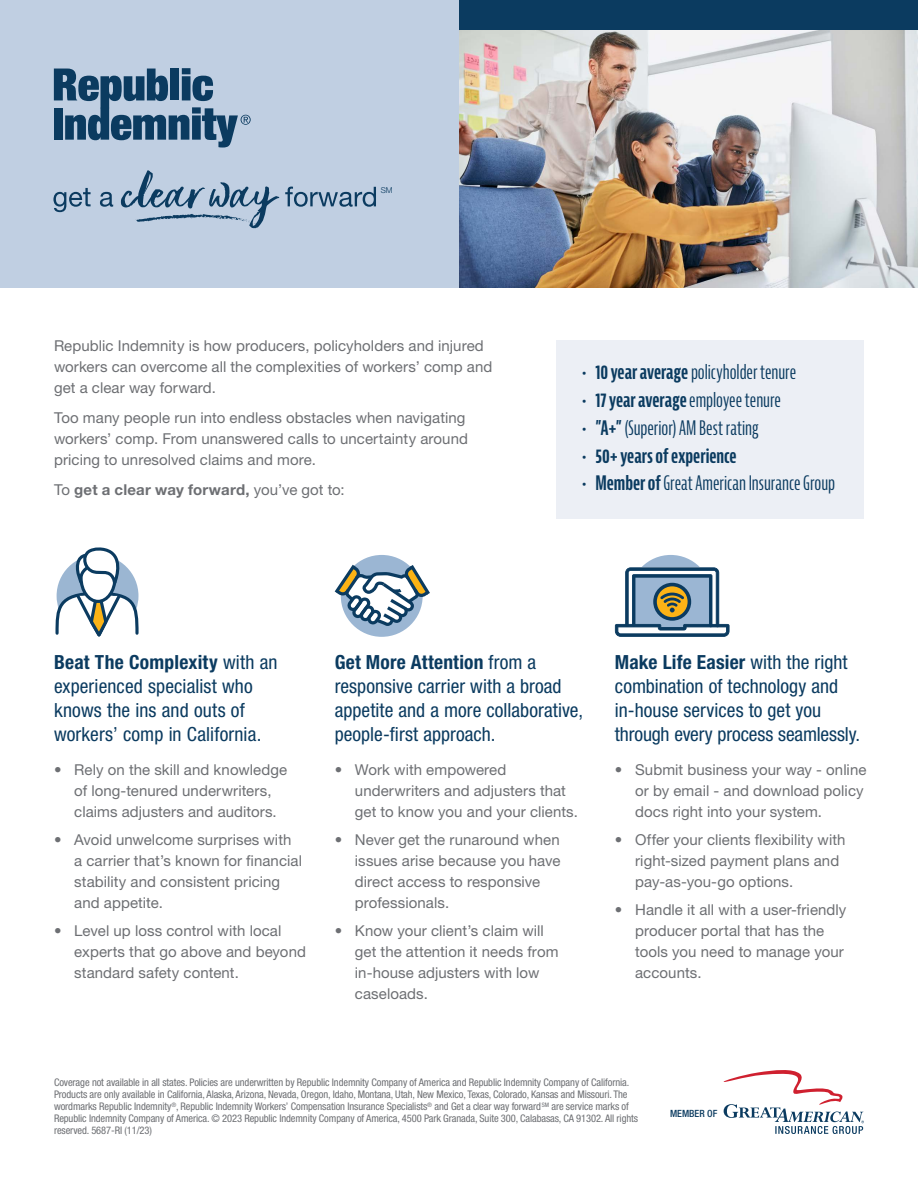
<style>
.page{position:relative;width:918px;height:1188px;background:#fff}
.page>*{position:absolute;margin:0;border:0;box-sizing:border-box;transform-origin:0 0}
.t1{font:condensed 19.5px/24px "Helvetica Neue LT Std";letter-spacing:.005em;color:#0b3b60}
.t2{font:extra-condensed 19.5px "Bernina Sans";color:#0b3b60}
.t3{font:700 extra-condensed 19.5px "Bernina Sans";color:#0b3b60}
.t4{font:15px/21px "Helvetica Neue LT Std";letter-spacing:.005em;color:#6d6f73}
.t5{font:700 15px "Helvetica Neue LT Std";letter-spacing:.015em;color:#6d6f73}
.t6{font:condensed 10.5px/12px "Helvetica Neue LT Std";letter-spacing:-.01em;color:#6d6f73}
.t7{font:500 condensed 9.9px "Helvetica Neue LT Std";color:#0b3b60}
.t8{font:300 8.1px "Helvetica Neue LT Std";color:#0b3b60}
.s1{font-weight:400}
.s2{font-weight:700}
</style>
<div class="page">
<div style="left:0;top:0;width:918px;height:31px;background:#0b3b60"></div>
<div style="left:556px;top:341px;width:308px;height:178px;background:#eceff5"></div>
<img style="left:459px;top:30px;width:459px;height:257px">
<div style="left:0;top:0;width:459px;height:287px;background:#c0cfe2"></div>
<svg style="left:53px;top:188px;width:38px;height:24px"></svg>
<svg style="left:100px;top:192px;width:13px;height:15px"></svg>
<svg style="left:285px;top:187px;width:91px;height:20px"></svg>
<svg style="left:121px;top:170px;width:158px;height:58px"></svg>
<svg style="left:723px;top:1070px;width:141px;height:64px"></svg>
<div style="left:630px;top:555px;width:82px;height:82px;background:#9bb6d3;border-radius:50%"></div>
<div style="left:341px;top:555px;width:82px;height:82px;background:#9bb6d3;border-radius:50%"></div>
<svg style="left:55px;top:547px;width:84px;height:90px"></svg>
<svg style="left:335px;top:565px;width:95px;height:61px"></svg>
<svg style="left:615px;top:567px;width:115px;height:70px"></svg>
<svg style="left:54px;top:68px;width:197px;height:80px"></svg>
<p class="t8" style="left:381px;top:185px;width:13px">SM</p>
<p class="t4" style="left:54px;top:335px;width:440px">Republic Indemnity is how producers, policyholders and injured workers can overcome all the complexities of workers’ comp and get a clear way forward.</p>
<p class="t4" style="left:54px;top:407px;width:415px">Too many people run into endless obstacles when navigating workers’ comp. From unanswered calls to uncertainty around pricing to unresolved claims and more.</p>
<p class="t5" style="left:54px;top:480px;width:292px"><span class="s1">To</span> get a clear way forward, <span class="s1">you’ve got to:</span></p>
<h1 class="t2" style="left:582px;top:361px;width:216px"><span class="s2">• 10 year average</span> policyholder tenure</h1>
<h1 class="t3" style="left:582px;top:389px;width:201px">• 17 year average <span class="s1">employee tenure</span></h1>
<h1 class="t2" style="left:582px;top:417px;width:178px"><span class="s2">• ”A+”</span> (Superior) AM Best rating</h1>
<h1 class="t3" style="left:582px;top:444px;width:156px">• 50+ years of experience</h1>
<h1 class="t2" style="left:582px;top:472px;width:255px"><span class="s2">• Member of</span> Great American Insurance Group</h1>
<h1 class="t1" style="left:54px;top:650px;width:225px"><span class="s2">Beat The Complexity</span> with an experienced specialist who knows the ins and outs of workers’ comp in California.</h1>
<p class="t4" style="left:74px;top:759px;width:214px;text-indent:-20px">• Rely on the skill and knowledge of long-tenured underwriters, claims adjusters and auditors.</p>
<p class="t4" style="left:74px;top:829px;width:229px;text-indent:-20px">• Avoid unwelcome surprises with a carrier that’s known for financial stability and consistent pricing and appetite.</p>
<p class="t4" style="left:74px;top:920px;width:233px;text-indent:-20px">• Level up loss control with local experts that go above and beyond standard safety content.</p>
<h1 class="t1" style="left:335px;top:650px;width:250px"><span class="s2">Get More Attention</span> from a responsive carrier with a broad appetite and a more collaborative, people-first approach.</h1>
<p class="t4" style="left:355px;top:759px;width:225px;text-indent:-20px">• Work with empowered underwriters and adjusters that get to know you and your clients.</p>
<p class="t4" style="left:355px;top:829px;width:207px;text-indent:-20px">• Never get the runaround when issues arise because you have direct access to responsive professionals.</p>
<p class="t4" style="left:355px;top:920px;width:205px;text-indent:-20px">• Know your client’s claim will get the attention it needs from in-house adjusters with low caseloads.</p>
<h1 class="t1" style="left:615px;top:650px;width:247px"><span class="s2">Make Life Easier</span> with the right combination of technology and in-house services to get you through every process seamlessly.</h1>
<p class="t4" style="left:635px;top:759px;width:233px;text-indent:-20px">• Submit business your way - online or by email - and download policy docs right into your system.</p>
<p class="t4" style="left:635px;top:829px;width:212px;text-indent:-20px">• Offer your clients flexibility with right-sized payment plans and pay-as-you-go options.</p>
<p class="t4" style="left:635px;top:899px;width:213px;text-indent:-20px">• Handle it all with a user-friendly producer portal that has the tools you need to manage your accounts.</p>
<p class="t6" style="left:54px;top:1076px;width:586px">Coverage not available in all states. Policies are underwritten by Republic Indemnity Company of America and Republic Indemnity Company of California.<br>Products are only available in California, Alaska, Arizona, Nevada, Oregon, Idaho, Montana, Utah, New Mexico, Texas, Colorado, Kansas and Missouri. The wordmarks Republic Indemnity<sup>®</sup>, Republic Indemnity Workers’ Compensation Insurance Specialists<sup>®</sup> and Get a clear way forward <sup>SM</sup> are service marks of Republic Indemnity Company of America. © 2023 Republic Indemnity Company of America, 4500 Park Granada, Suite 300, Calabasas, CA 91302. All rights reserved. 5687-RI (11/23)</p>
<p class="t7" style="left:670px;top:1108px;width:49px">MEMBER OF</p>
</div>
